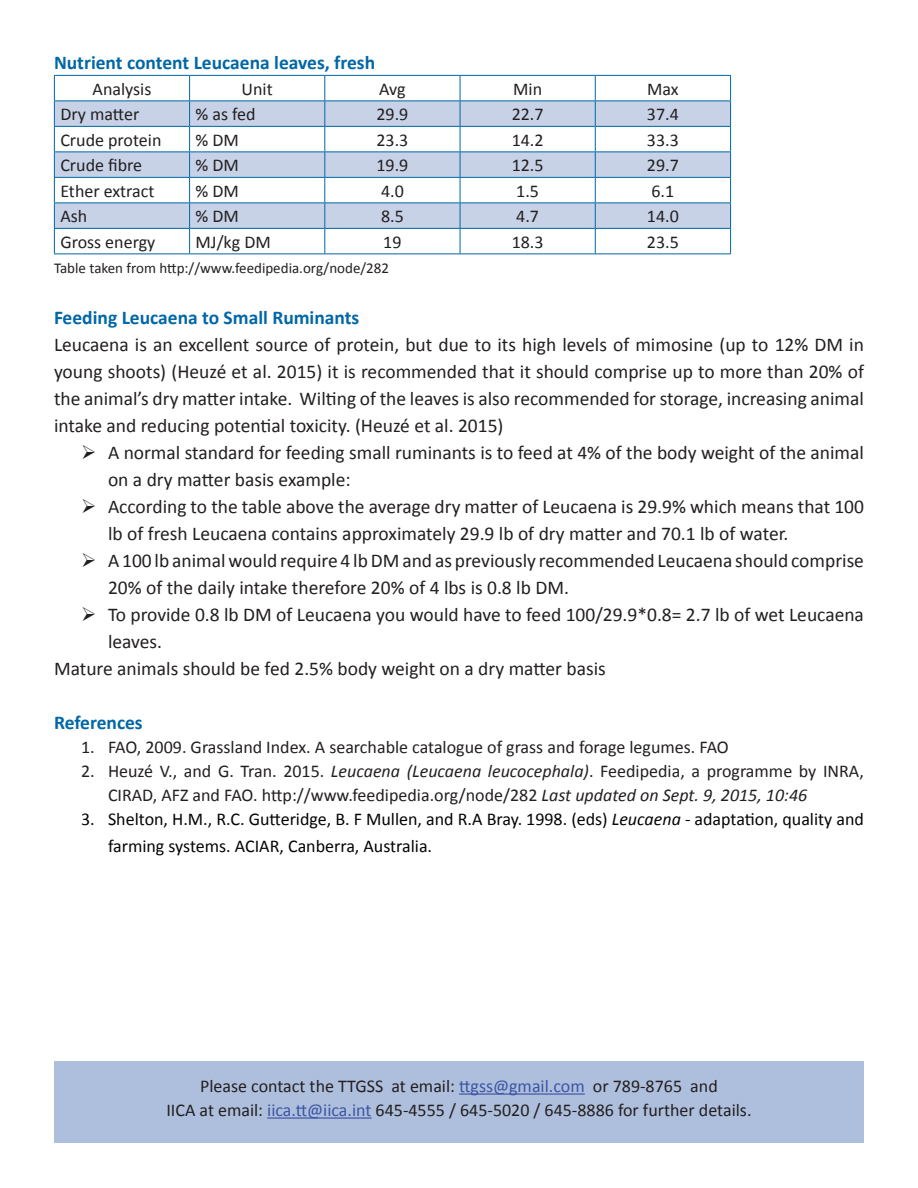
<style>
.page{position:relative;width:918px;height:1188px;background:#fff}
.page>*{position:absolute;margin:0;border:0;box-sizing:border-box;transform-origin:0 0}
.t1{font:19.5px/27px "Calibri";color:#231f20}
.t2{font:700 19.5px "Calibri";color:#0167a6}
.t3{font:18px/24px "Calibri";color:#231f20}
.t4{font:18px/27px "Calibri";color:#040503}
.t5{font:15px "Calibri";color:#231f20}
.s1{font-style:italic}
.s2{color:#3d54a4}
</style>
<div class="page">
<div style="left:54px;top:1062px;width:810px;height:81px;background:#aebfdd"></div>
<svg style="left:55px;top:101px;width:675px;height:127px;fill:#c7d2e7"></svg>
<hr style="left:54px;top:75px;width:136px;height:1px;background:#0167a6">
<hr style="left:190px;top:75px;width:135px;height:1px;background:#0167a6">
<hr style="left:325px;top:75px;width:135px;height:1px;background:#0167a6">
<hr style="left:460px;top:75px;width:135px;height:1px;background:#0167a6">
<hr style="left:595px;top:75px;width:136px;height:1px;background:#0167a6">
<hr style="left:54px;top:100px;width:136px;height:1px;background:#0167a6">
<hr style="left:190px;top:100px;width:135px;height:1px;background:#0167a6">
<hr style="left:325px;top:100px;width:135px;height:1px;background:#0167a6">
<hr style="left:460px;top:100px;width:135px;height:1px;background:#0167a6">
<hr style="left:595px;top:100px;width:136px;height:1px;background:#0167a6">
<hr style="left:54px;top:126px;width:136px;height:1px;background:#0167a6">
<hr style="left:190px;top:126px;width:135px;height:1px;background:#0167a6">
<hr style="left:325px;top:126px;width:135px;height:1px;background:#0167a6">
<hr style="left:460px;top:126px;width:135px;height:1px;background:#0167a6">
<hr style="left:595px;top:126px;width:136px;height:1px;background:#0167a6">
<hr style="left:54px;top:152px;width:136px;height:1px;background:#0167a6">
<hr style="left:190px;top:152px;width:135px;height:1px;background:#0167a6">
<hr style="left:325px;top:152px;width:135px;height:1px;background:#0167a6">
<hr style="left:460px;top:152px;width:135px;height:1px;background:#0167a6">
<hr style="left:595px;top:152px;width:136px;height:1px;background:#0167a6">
<hr style="left:54px;top:177px;width:136px;height:1px;background:#0167a6">
<hr style="left:190px;top:177px;width:135px;height:1px;background:#0167a6">
<hr style="left:325px;top:177px;width:135px;height:1px;background:#0167a6">
<hr style="left:460px;top:177px;width:135px;height:1px;background:#0167a6">
<hr style="left:595px;top:177px;width:136px;height:1px;background:#0167a6">
<hr style="left:54px;top:202px;width:136px;height:1px;background:#0167a6">
<hr style="left:190px;top:202px;width:135px;height:1px;background:#0167a6">
<hr style="left:325px;top:202px;width:135px;height:1px;background:#0167a6">
<hr style="left:460px;top:202px;width:135px;height:1px;background:#0167a6">
<hr style="left:595px;top:202px;width:136px;height:1px;background:#0167a6">
<hr style="left:54px;top:228px;width:136px;height:1px;background:#0167a6">
<svg style="left:54px;top:76px;width:1px;height:178px"></svg>
<hr style="left:190px;top:228px;width:135px;height:1px;background:#0167a6">
<svg style="left:189px;top:76px;width:1px;height:178px"></svg>
<hr style="left:325px;top:228px;width:135px;height:1px;background:#0167a6">
<svg style="left:324px;top:76px;width:1px;height:178px"></svg>
<hr style="left:460px;top:228px;width:135px;height:1px;background:#0167a6">
<svg style="left:460px;top:76px;width:1px;height:178px"></svg>
<hr style="left:595px;top:228px;width:136px;height:1px;background:#0167a6">
<svg style="left:595px;top:76px;width:1px;height:178px"></svg>
<svg style="left:730px;top:76px;width:1px;height:178px"></svg>
<hr style="left:54px;top:254px;width:136px;height:1px;background:#0167a6">
<hr style="left:190px;top:254px;width:135px;height:1px;background:#0167a6">
<hr style="left:325px;top:254px;width:135px;height:1px;background:#0167a6">
<hr style="left:460px;top:254px;width:135px;height:1px;background:#0167a6">
<hr style="left:595px;top:254px;width:136px;height:1px;background:#0167a6">
<hr style="left:459px;top:1093px;width:126px;height:2px;background:#3d54a4">
<hr style="left:267px;top:1117px;width:105px;height:2px;background:#3d54a4">
<p class="t2" style="left:54px;top:50px;width:323px">Nutrient content Leucaena leaves, fresh</p>
<p class="t3" style="left:93px;top:76px;width:60px">Analysis</p>
<p class="t3" style="left:242px;top:76px;width:33px">Unit</p>
<p class="t3" style="left:379px;top:76px;width:28px">Avg</p>
<p class="t3" style="left:513px;top:76px;width:30px">Min</p>
<p class="t3" style="left:647px;top:76px;width:33px">Max</p>
<p class="t3" style="left:60px;top:102px;width:80px">Dry matter</p>
<p class="t3" style="left:196px;top:102px;width:62px">% as fed</p>
<p class="t3" style="left:376px;top:102px;width:33px">29.9</p>
<p class="t3" style="left:512px;top:102px;width:33px">22.7</p>
<p class="t3" style="left:647px;top:102px;width:33px">37.4</p>
<p class="t3" style="left:60px;top:127px;width:103px">Crude protein</p>
<p class="t3" style="left:196px;top:127px;width:45px">% DM</p>
<p class="t3" style="left:376px;top:127px;width:33px">23.3</p>
<p class="t3" style="left:512px;top:127px;width:33px">14.2</p>
<p class="t3" style="left:647px;top:127px;width:33px">33.3</p>
<p class="t3" style="left:60px;top:153px;width:83px">Crude fibre</p>
<p class="t3" style="left:196px;top:153px;width:45px">% DM</p>
<p class="t3" style="left:376px;top:153px;width:33px">19.9</p>
<p class="t3" style="left:512px;top:153px;width:33px">12.5</p>
<p class="t3" style="left:647px;top:153px;width:33px">29.7</p>
<p class="t3" style="left:60px;top:178px;width:96px">Ether extract</p>
<p class="t3" style="left:196px;top:178px;width:45px">% DM</p>
<p class="t3" style="left:381px;top:178px;width:24px">4.0</p>
<p class="t3" style="left:516px;top:178px;width:24px">1.5</p>
<p class="t3" style="left:652px;top:178px;width:24px">6.1</p>
<p class="t3" style="left:60px;top:204px;width:28px">Ash</p>
<p class="t3" style="left:196px;top:204px;width:45px">% DM</p>
<p class="t3" style="left:381px;top:204px;width:24px">8.5</p>
<p class="t3" style="left:516px;top:204px;width:24px">4.7</p>
<p class="t3" style="left:647px;top:204px;width:33px">14.0</p>
<p class="t3" style="left:60px;top:229px;width:97px">Gross energy</p>
<p class="t3" style="left:196px;top:229px;width:77px">MJ/kg DM</p>
<p class="t3" style="left:383px;top:229px;width:20px">19</p>
<p class="t3" style="left:512px;top:229px;width:33px">18.3</p>
<p class="t3" style="left:647px;top:229px;width:33px">23.5</p>
<p class="t5" style="left:54px;top:259px;width:337px">Table taken from http://www.feedipedia.org/node/282</p>
<p class="t2" style="left:54px;top:305px;width:307px">Feeding Leucaena to Small Ruminants</p>
<p class="t1" style="left:54px;top:330px;width:811px;text-align:justify">Leucaena is an excellent source of protein, but due to its high levels of mimosine (up to 12% DM in young shoots) (Heuzé et al. 2015) it is recommended that it should comprise up to more than 20% of the animal’s dry matter intake. Wilting of the leaves is also recommended for storage, increasing animal intake and reducing potential toxicity. (Heuzé et al. 2015)</p>
<p class="t1" style="left:108px;top:438px;width:757px;text-indent:-27px">➢ A normal standard for feeding small ruminants is to feed at 4% of the body weight of the animal on a dry matter basis example:</p>
<p class="t1" style="left:108px;top:492px;width:758px;text-indent:-27px">➢ According to the table above the average dry matter of Leucaena is 29.9% which means that 100 lb of fresh Leucaena contains approximately 29.9 lb of dry matter and 70.1 lb of water.</p>
<p class="t1" style="left:108px;top:546px;width:757px;text-indent:-27px">➢ A 100 lb animal would require 4 lb DM and as previously recommended Leucaena should comprise<br>20% of the daily intake therefore 20% of 4 lbs is 0.8 lb DM.</p>
<p class="t1" style="left:81px;top:600px;width:784px">➢ To provide 0.8 lb DM of Leucaena you would have to feed 100/29.9*0.8= 2.7 lb of wet Leucaena</p>
<p class="t1" style="left:108px;top:627px;width:56px">leaves.</p>
<p class="t1" style="left:54px;top:654px;width:553px">Mature animals should be fed 2.5% body weight on a dry matter basis</p>
<p class="t2" style="left:54px;top:711px;width:90px">References</p>
<p class="t3" style="left:81px;top:734px;width:649px">1. FAO, 2009. Grassland Index. A searchable catalogue of grass and forage legumes. FAO</p>
<p class="t3" style="left:108px;top:758px;width:758px;text-indent:-27px">2. Heuzé V., and G. Tran. 2015. <span class="s1">Leucaena (Leucaena leucocephala)</span>. Feedipedia, a programme by INRA,<br>CIRAD, AFZ and FAO. http://www.feedipedia.org/node/282 <span class="s1">Last updated on Sept. 9, 2015, 10:46</span></p>
<p class="t4" style="left:108px;top:805px;width:758px;text-indent:-27px">3. Shelton, H.M., R.C. Gutteridge, B. F Mullen, and R.A Bray. 1998. (eds) <span class="s1">Leucaena</span> - adaptation, quality and farming systems. ACIAR, Canberra, Australia.</p>
<p class="t3" style="left:166px;top:1073px;width:587px;text-align:center">Please contact the TTGSS at email: <span class="s2">ttgss@gmail.com</span> or 789-8765 and<br>IICA at email: <span class="s2">iica.tt@iica.int</span> 645-4555 / 645-5020 / 645-8886 for further details.</p>
</div>
